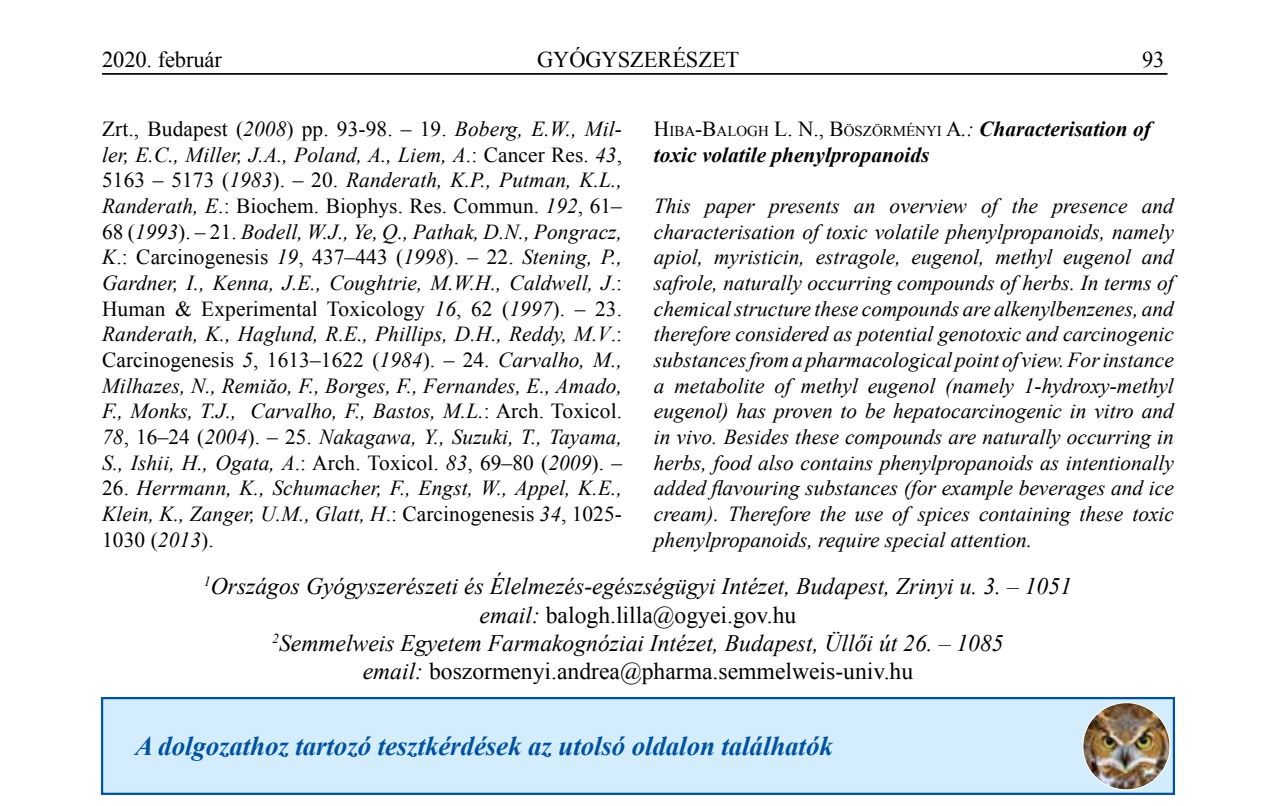
<style>
.page{position:relative;width:1276px;height:806px;background:#fff}
.page>*{position:absolute;margin:0;border:0;box-sizing:border-box;transform-origin:0 0}
.t1{font:italic 700 27px "Times New Roman";letter-spacing:-.005em;color:#0052a0}
.t2{font:italic 23.62px/28.3px "Times New Roman";color:#000;text-align:center}
.t3{font:22.5px "Times New Roman";letter-spacing:-.005em;color:#000}
.t4{font:italic 21.38px/25.7px "Times New Roman";letter-spacing:.005em;color:#000;text-align:justify}
.t5{font:italic 700 21.38px "Times New Roman";color:#000}
.t6{font:15.08px "Times New Roman";color:#000}
.s1{font-style:normal}
.s2{font-size:21.38px}
.s3{font-style:italic;font-size:21.38px}
.s4{font-weight:700;font-style:italic;font-size:21.38px}
</style>
<div class="page">
<hr style="left:102px;top:73px;width:1065px;height:2px;background:#000">
<div style="left:102px;top:698px;width:1072px;height:95px;background:#d4edfc"></div>
<div style="left:101px;top:697px;width:1074px;height:97px;border:2px solid #0052a0"></div>
<img style="left:1083px;top:702px;width:87px;height:87px;border-radius:44px">
<p class="t3" style="left:102px;top:44px;width:121px">2020. február</p>
<p class="t3" style="left:537px;top:44px;width:204px">GYÓGYSZERÉSZET</p>
<p class="t3" style="left:1142px;top:44px;width:24px">93</p>
<p class="t4" style="left:102px;top:116px;width:521px"><span class="s1">Zrt., Budapest (</span>2008<span class="s1">) pp. 93-98. – 19.</span> Boberg, E.W., Mil&shy;ler, E.C., Miller, J.A., Poland, A., Liem, A<span class="s1">.: Cancer Res.</span> 43<span class="s1">, 5163 – 5173 (</span>1983<span class="s1">). – 20.</span> Randerath, K.P., Putman, K.L., Randerath, E<span class="s1">.: Biochem. Biophys. Res. Commun.</span> 192<span class="s1">, 61– 68 (</span>1993<span class="s1">). – 21.</span> Bodell, W.J., Ye, Q., Pathak, D.N., Pongracz, K<span class="s1">.: Carcinogenesis</span> 19<span class="s1">, 437–443 (</span>1998<span class="s1">). – 22.</span> Stening, P., Gardner, I., Kenna, J.E., Coughtrie, M.W.H., Caldwell, J<span class="s1">.:<br>Human &amp; Experimental Toxicology</span> 16<span class="s1">, 62 (</span>1997<span class="s1">). – 23.<br></span>Randerath, K., Haglund, R.E., Phillips, D.H., Reddy, M.V<span class="s1">.:<br>Carcinogenesis</span> 5<span class="s1">, 1613–1622 (</span>1984<span class="s1">). – 24.</span> Carvalho, M., Milhazes, N., Remiăo, F., Borges, F., Fernandes, E., Amado, F., Monks, T.J., Carvalho, F., Bastos, M.L.<span class="s1">: Arch. Toxicol.<br></span>78<span class="s1">, 16–24 (</span>2004<span class="s1">). – 25.</span> Nakagawa, Y., Suzuki, T., Tayama, S., Ishii, H., Ogata, A<span class="s1">.: Arch. Toxicol.</span> 83<span class="s1">, 69–80 (</span>2009<span class="s1">). –</span></p>
<p class="t4" style="left:102px;top:475px;width:521px"><span class="s1">26.</span> Herrmann, K., Schumacher, F., Engst, W., Appel, K.E., Klein, K., Zanger, U.M., Glatt, H<span class="s1">.: Carcinogenesis</span> 34<span class="s1">, 1025- 1030 (</span>2013<span class="s1">).</span></p>
<p class="t6" style="left:654px;top:121px;width:498px"><span class="s2">H</span>IBA<span class="s2">-B</span>ALOGH <span class="s2">L. N., B</span>ÖSZÖRMÉNYI <span class="s2">A</span><span class="s3">.:</span> <span class="s4">Characterisation of</span></p>
<p class="t5" style="left:654px;top:140px;width:277px">toxic volatile phenylpropanoids</p>
<p class="t4" style="left:654px;top:192px;width:521px">This paper presents an overview of the presence and characterisation of toxic volatile phenylpropanoids, namely apiol, myristicin, estragole, eugenol, methyl eugenol and safrole, naturally occurring compounds of herbs. In terms of chemical structure these compounds are alkenylbenzenes, and therefore considered as potential genotoxic and carcinogenic substances from a pharmacological point of view. For instance a metabolite of methyl eugenol (namely 1-hydroxy-methyl eugenol) has proven to be hepatocarcinogenic in vitro and in vivo. Besides these compounds are naturally occurring in herbs, food also contains phenylpropanoids as intentionally added flavouring substances (for example beverages and ice cream). Therefore the use of spices containing these toxic phenylpropanoids, require special attention.</p>
<p class="t2" style="left:204px;top:571px;width:869px"><sup>1</sup>Országos Gyógyszerészeti és Élelmezés-egészségügyi Intézet, Budapest, Zrinyi u. 3. – 1051 email: <span class="s1">balogh.lilla@ogyei.gov.hu<br></span><sup>2</sup>Semmelweis Egyetem Farmakognóziai Intézet, Budapest, Üllői út 26. – 1085<br>email: <span class="s1">boszormenyi.andrea@pharma.semmelweis-univ.hu</span></p>
<p class="t1" style="left:135px;top:727px;width:699px">A dolgozathoz tartozó tesztkérdések az utolsó oldalon találhatók</p>
</div>
